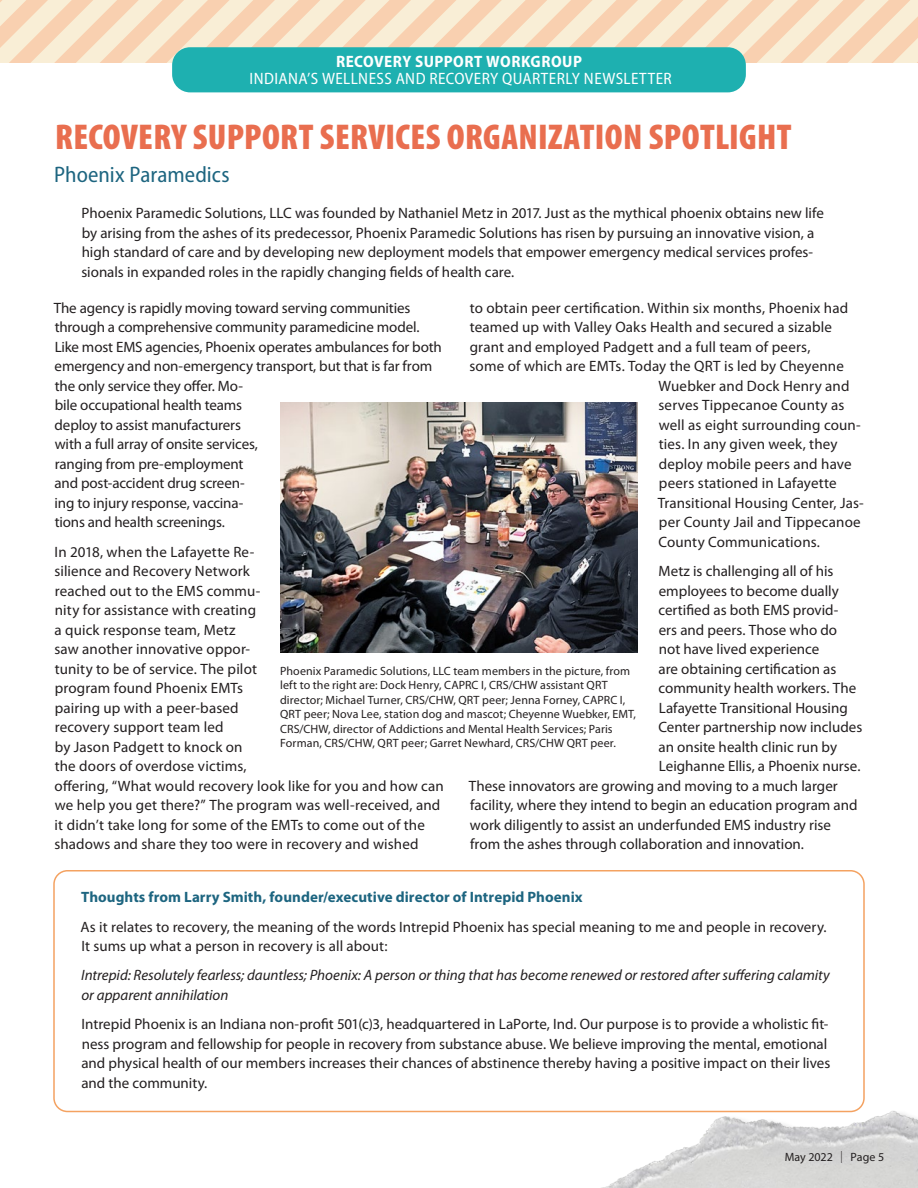
<style>
.page{position:relative;width:918px;height:1188px;background:#fff}
.page>*{position:absolute;margin:0;border:0;box-sizing:border-box;transform-origin:0 0}
.H1{font:900 condensed 36px "Myriad Pro";letter-spacing:.01em;color:#e96e4f}
.t1{font:semi-condensed 22.5px "Myriad Pro";color:#1d6580}
.t2{font:semi-condensed 16.5px "Myriad Pro";letter-spacing:.025em;color:#fff}
.t3{font:700 semi-condensed 16.5px "Myriad Pro";letter-spacing:.03em;color:#fff}
.Opening_Paragraph{font:15px/19.5px "Myriad Pro";color:#231f20}
.Opening_Paragraph-2{font:italic 15px/19.5px "Myriad Pro";color:#231f20}
.Opening_Paragraph-3{font:700 15px "Myriad Pro";letter-spacing:.005em;color:#1d6580}
.t4{font:12px/14.4px "Myriad Pro";letter-spacing:.01em;color:#231f20}
.s1{font-weight:300;font-stretch:condensed}
</style>
<div class="page">
<img style="left:560px;top:1103px;width:358px;height:85px">
<svg style="left:0;top:0;width:918px;height:93px;background:#f8e0c5"></svg>
<div style="left:0;top:63px;width:918px;height:27px;background:#fff"></div>
<div style="left:172px;top:47px;width:574px;height:45px;background:#1eb0b0;border-radius:18px"></div>
<div style="left:53px;top:870px;width:812px;height:242px;border:2px solid #f4a261;border-radius:14px"></div>
<img style="left:280px;top:403px;width:358px;height:249px">
<p class="t3" style="left:336px;top:51px;width:247px">RECOVERY SUPPORT WORKGROUP</p>
<p class="t2" style="left:250px;top:68px;width:424px">INDIANA’S WELLNESS AND RECOVERY QUARTERLY NEWSLETTER</p>
<h2 class="H1" style="left:55px;top:113px;width:738px">RECOVERY SUPPORT SERVICES ORGANIZATION SPOTLIGHT</h2>
<h2 class="t1" style="left:54px;top:161px;width:177px">Phoenix Paramedics</h2>
<p class="Opening_Paragraph" style="left:81px;top:203px;width:744px">Phoenix Paramedic Solutions, LLC was founded by Nathaniel Metz in 2017. Just as the mythical phoenix obtains new life by arising from the ashes of its predecessor, Phoenix Paramedic Solutions has risen by pursuing an innovative vision, a high standard of care and by developing new deployment models that empower emergency medical services profes&shy;sionals in expanded roles in the rapidly changing fields of health care.</p>
<p class="Opening_Paragraph" style="left:54px;top:298px;width:390px">The agency is rapidly moving toward serving communities through a comprehensive community paramedicine model.<br>Like most EMS agencies, Phoenix operates ambulances for both emergency and non-emergency transport, but that is far from the only service they offer. Mo-<br>bile occupational health teams<br>deploy to assist manufacturers<br>with a full array of onsite services,<br>ranging from pre-employment<br>and post-accident drug screen-<br>ing to injury response, vaccina-<br>tions and health screenings.</p>
<p class="Opening_Paragraph" style="left:54px;top:541px;width:391px">In 2018, when the Lafayette Re-<br>silience and Recovery Network<br>reached out to the EMS commu-<br>nity for assistance with creating<br>a quick response team, Metz<br>saw another innovative oppor-<br>tunity to be of service. The pilot<br>program found Phoenix EMTs<br>pairing up with a peer-based<br>recovery support team led<br>by Jason Padgett to knock on<br>the doors of overdose victims,<br>offering, “What would recovery look like for you and how can we help you get there?” The program was well-received, and it didn’t take long for some of the EMTs to come out of the shadows and share they too were in recovery and wished</p>
<p class="Opening_Paragraph" style="left:470px;top:298px;width:380px">to obtain peer certification. Within six months, Phoenix had</p>
<p class="Opening_Paragraph" style="left:470px;top:317px;width:364px">teamed up with Valley Oaks Health and secured a sizable</p>
<p class="Opening_Paragraph" style="left:470px;top:337px;width:342px">grant and employed Padgett and a full team of peers,</p>
<p class="Opening_Paragraph" style="left:470px;top:356px;width:376px">some of which are EMTs. Today the QRT is led by Cheyenne</p>
<p class="Opening_Paragraph" style="left:659px;top:376px;width:192px">Wuebker and Dock Henry and</p>
<p class="Opening_Paragraph" style="left:659px;top:395px;width:187px">serves Tippecanoe County as</p>
<p class="Opening_Paragraph" style="left:659px;top:415px;width:203px">well as eight surrounding coun-</p>
<p class="Opening_Paragraph" style="left:659px;top:434px;width:180px">ties. In any given week, they</p>
<p class="Opening_Paragraph" style="left:659px;top:454px;width:194px">deploy mobile peers and have</p>
<p class="Opening_Paragraph" style="left:659px;top:473px;width:179px">peers stationed in Lafayette</p>
<p class="Opening_Paragraph" style="left:658px;top:493px;width:207px">Transitional Housing Center, Jas-</p>
<p class="Opening_Paragraph" style="left:659px;top:512px;width:203px">per County Jail and Tippecanoe</p>
<p class="Opening_Paragraph" style="left:658px;top:532px;width:163px">County Communications.</p>
<p class="Opening_Paragraph" style="left:659px;top:561px;width:176px">Metz is challenging all of his</p>
<p class="Opening_Paragraph" style="left:659px;top:580px;width:182px">employees to become dually</p>
<p class="Opening_Paragraph" style="left:659px;top:600px;width:182px">certified as both EMS provid-</p>
<p class="Opening_Paragraph" style="left:659px;top:619px;width:180px">ers and peers. Those who do</p>
<p class="Opening_Paragraph" style="left:659px;top:639px;width:162px">not have lived experience</p>
<p class="Opening_Paragraph" style="left:659px;top:658px;width:179px">are obtaining certification as</p>
<p class="Opening_Paragraph" style="left:659px;top:678px;width:199px">community health workers. The</p>
<p class="Opening_Paragraph" style="left:659px;top:697px;width:190px">Lafayette Transitional Housing</p>
<p class="Opening_Paragraph" style="left:658px;top:717px;width:205px">Center partnership now includes</p>
<p class="Opening_Paragraph" style="left:659px;top:736px;width:180px">an onsite health clinic run by</p>
<p class="Opening_Paragraph" style="left:659px;top:756px;width:203px">Leighanne Ellis, a Phoenix nurse.</p>
<p class="Opening_Paragraph" style="left:469px;top:775px;width:371px">These innovators are growing and moving to a much larger</p>
<p class="Opening_Paragraph" style="left:470px;top:795px;width:389px">facility, where they intend to begin an education program and</p>
<p class="Opening_Paragraph" style="left:470px;top:814px;width:363px">work diligently to assist an underfunded EMS industry rise</p>
<p class="Opening_Paragraph" style="left:470px;top:834px;width:336px">from the ashes through collaboration and innovation.</p>
<p class="Opening_Paragraph-3" style="left:81px;top:887px;width:503px">Thoughts from Larry Smith, founder/executive director of Intrepid Phoenix</p>
<p class="Opening_Paragraph" style="left:80px;top:916px;width:748px">As it relates to recovery, the meaning of the words Intrepid Phoenix has special meaning to me and people in recovery.<br>It sums up what a person in recovery is all about:</p>
<p class="Opening_Paragraph-2" style="left:81px;top:965px;width:750px">Intrepid: Resolutely fearless; dauntless; Phoenix: A person or thing that has become renewed or restored after suffering calamity or apparent annihilation</p>
<p class="Opening_Paragraph" style="left:81px;top:1014px;width:750px">Intrepid Phoenix is an Indiana non-profit 501(c)3, headquartered in LaPorte, Ind. Our purpose is to provide a wholistic fit&shy;ness program and fellowship for people in recovery from substance abuse. We believe improving the mental, emotional and physical health of our members increases their chances of abstinence thereby having a positive impact on their lives and the community.</p>
<p class="t4" style="left:280px;top:664px;width:358px">Phoenix Paramedic Solutions, LLC team members in the picture, from left to the right are: Dock Henry, CAPRC I, CRS/CHW assistant QRT director; Michael Turner, CRS/CHW, QRT peer; Jenna Forney, CAPRC I, QRT peer; Nova Lee, station dog and mascot; Cheyenne Wuebker, EMT, CRS/CHW, director of Addictions and Mental Health Services; Paris Forman, CRS/CHW, QRT peer; Garret Newhard, CRS/CHW QRT peer.</p>
<p class="t4" style="left:785px;top:1150px;width:101px">May 2022 <span class="s1">|</span> Page 5</p>
</div>
